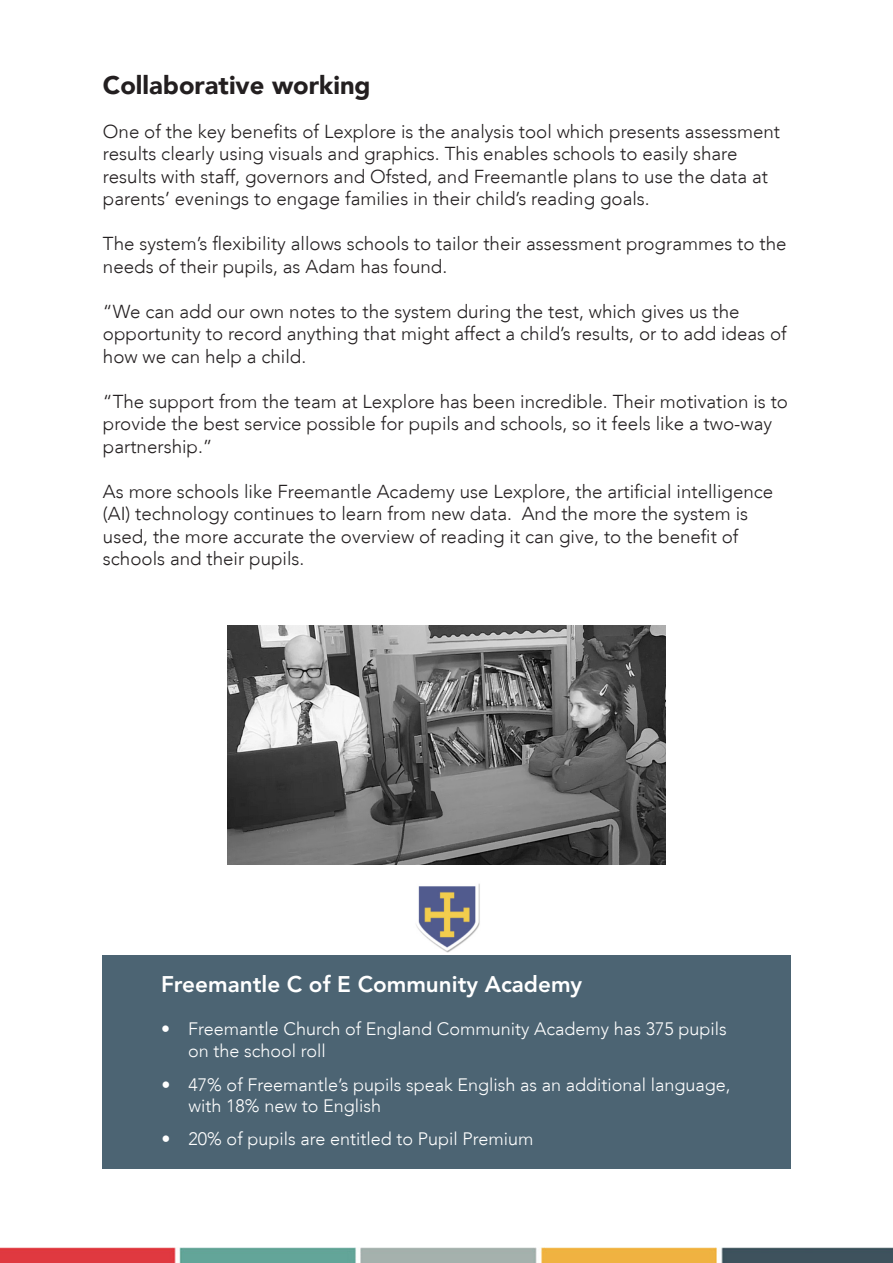
<style>
.page{position:relative;width:893px;height:1263px;background:#fff}
.page>*{position:absolute;margin:0;border:0;box-sizing:border-box;transform-origin:0 0}
.t1{font:900 25.5px "Avenir LT";color:#231f20}
.t2{font:800 22.5px "Avenir LT Std";color:#fff}
.t3{font:300 18.75px/22.5px "Avenir LT";color:#231f20}
.t4{font:300 18px/21.6px "Avenir LT";color:#fff}
</style>
<div class="page">
<img style="left:228px;top:625px;width:437px;height:239px">
<div style="left:103px;top:955px;width:687px;height:214px;background:#4c6473"></div>
<img style="left:416px;top:883px;width:64px;height:69px">
<img style="left:0;top:1248px;width:893px;height:15px">
<p class="t1" style="left:103px;top:70px;width:269px">Collaborative working</p>
<p class="t3" style="left:103px;top:120px;width:679px">One of the key benefits of Lexplore is the analysis tool which presents assessment results clearly using visuals and graphics. This enables schools to easily share results with staff, governors and Ofsted, and Freemantle plans to use the data at parents’ evenings to engage families in their child’s reading goals.</p>
<p class="t3" style="left:103px;top:233px;width:685px">The system’s flexibility allows schools to tailor their assessment programmes to the needs of their pupils, as Adam has found.</p>
<p class="t3" style="left:103px;top:300px;width:685px">“We can add our own notes to the system during the test, which gives us the opportunity to record anything that might affect a child’s results, or to add ideas of how we can help a child.</p>
<p class="t3" style="left:103px;top:390px;width:687px">“The support from the team at Lexplore has been incredible. Their motivation is to provide the best service possible for pupils and schools, so it feels like a two-way partnership.”</p>
<p class="t3" style="left:103px;top:480px;width:672px">As more schools like Freemantle Academy use Lexplore, the artificial intelligence (AI) technology continues to learn from new data. And the more the system is used, the more accurate the overview of reading it can give, to the benefit of schools and their pupils.</p>
<p class="t2" style="left:161px;top:971px;width:423px">Freemantle C of E Community Academy</p>
<p class="t4" style="left:188px;top:1018px;width:540px;text-indent:-27px">• Freemantle Church of England Community Academy has 375 pupils on the school roll</p>
<p class="t4" style="left:189px;top:1073px;width:543px;text-indent:-27px">• 47% of Freemantle’s pupils speak English as an additional language, with 18% new to English</p>
<p class="t4" style="left:162px;top:1128px;width:373px">• 20% of pupils are entitled to Pupil Premium</p>
</div>
